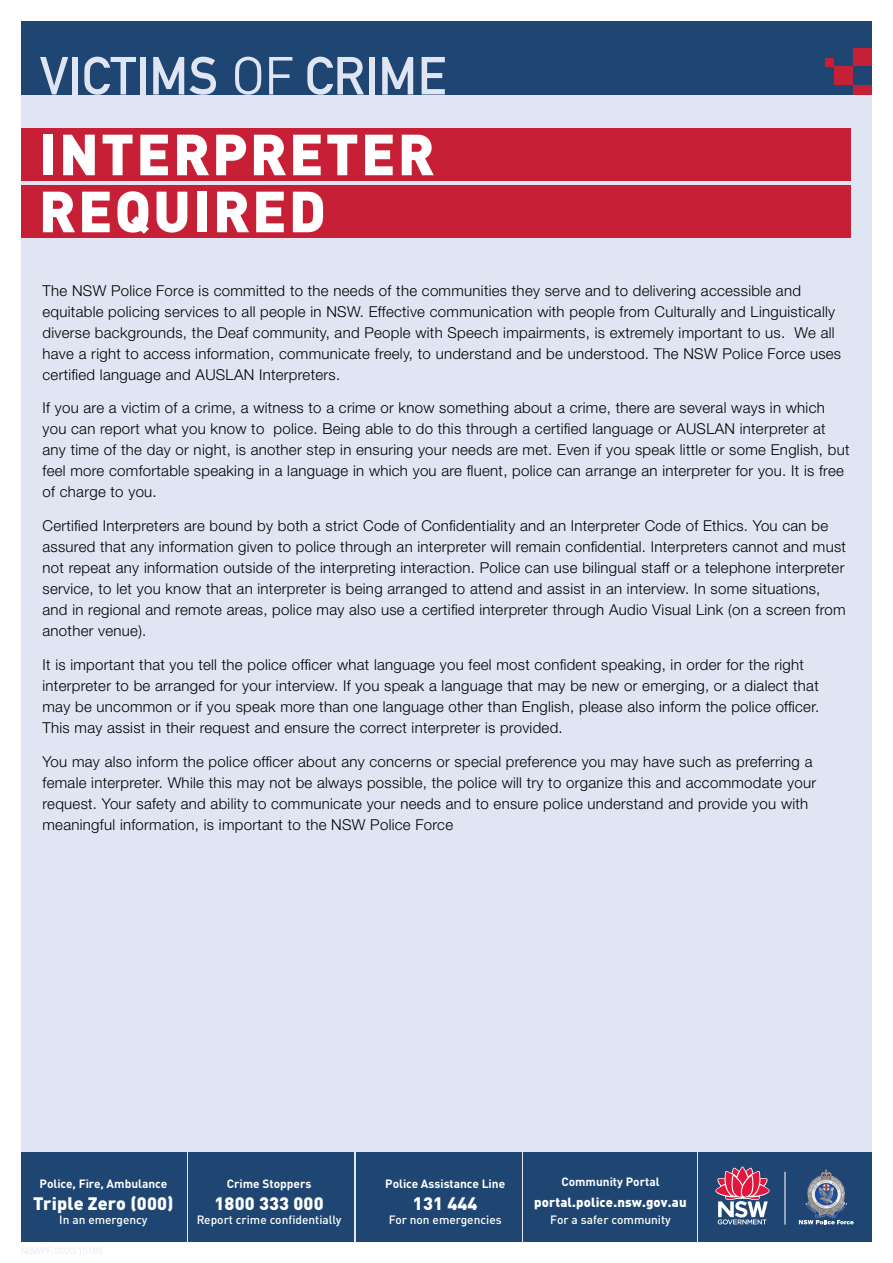
<style>
.page{position:relative;width:893px;height:1263px;background:#fff}
.page>*{position:absolute;margin:0;border:0;box-sizing:border-box;transform-origin:0 0}
.t1{font:900 57px "DIN Pro";letter-spacing:.035em;color:#fff}
.t2{font:700 52.65px "DIN Alternate";letter-spacing:-.01em;color:#e0e5f4}
.t3{font:900 17.85px "DIN Pro";letter-spacing:.01em;color:#fff}
.Body{font:300 15px/21px "Helvetica Neue LT Std";letter-spacing:.02em;color:#000}
.t4{font:900 13.05px "DIN Pro";letter-spacing:.01em;color:#fff}
.t5{font:500 11.85px "DIN Pro";color:#fff}
.t6{font:700 11.85px "DIN Pro";color:#fff}
.s1{font-family:"DIN Pro";font-weight:400}
</style>
<div class="page">
<div style="left:21px;top:94px;width:851px;height:1148px;background:#e0e5f4"></div>
<div style="left:21px;top:21px;width:851px;height:73px;background:#1f4672"></div>
<div style="left:853px;top:48px;width:19px;height:46px;background:#c62036"></div>
<div style="left:834px;top:66px;width:19px;height:19px;background:#c62036"></div>
<div style="left:825px;top:58px;width:9px;height:8px;background:#c62036"></div>
<div style="left:853px;top:66px;width:19px;height:19px;background:#1f4672"></div>
<div style="left:523px;top:1152px;width:173px;height:90px;background:#1f4672"></div>
<div style="left:698px;top:1152px;width:174px;height:90px;background:#1f4672"></div>
<div style="left:21px;top:1152px;width:166px;height:90px;background:#1f4672"></div>
<div style="left:189px;top:1152px;width:165px;height:90px;background:#1f4672"></div>
<div style="left:356px;top:1152px;width:165px;height:90px;background:#1f4672"></div>
<svg style="left:799px;top:1220px;width:55px;height:4px"></svg>
<img style="left:805px;top:1169px;width:42px;height:49px">
<hr style="left:784px;top:1172px;width:1px;height:53px;background:#fff">
<svg style="left:715px;top:1166px;width:54px;height:58px"></svg>
<div style="left:21px;top:129px;width:829px;height:52px;background:#c72036"></div>
<div style="left:21px;top:186px;width:829px;height:52px;background:#c72036"></div>
<p class="t2" style="left:40px;top:36px;width:409px">VICTIMS <span class="s1">OF</span> CRIME</p>
<p class="t1" style="left:39px;top:106px;width:397px">INTERPRETER</p>
<p class="t1" style="left:39px;top:163px;width:288px">REQUIRED</p>
<p class="Body" style="left:43px;top:279px;width:800px">The NSW Police Force is committed to the needs of the communities they serve and to delivering accessible and equitable policing services to all people in NSW. Effective communication with people from Culturally and Linguistically diverse backgrounds, the Deaf community, and People with Speech impairments, is extremely important to us. We all have a right to access information, communicate freely, to understand and be understood. The NSW Police Force uses certified language and AUSLAN Interpreters.</p>
<p class="Body" style="left:43px;top:397px;width:809px">If you are a victim of a crime, a witness to a crime or know something about a crime, there are several ways in which you can report what you know to police. Being able to do this through a certified language or AUSLAN interpreter at any time of the day or night, is another step in ensuring your needs are met. Even if you speak little or some English, but feel more comfortable speaking in a language in which you are fluent, police can arrange an interpreter for you. It is free of charge to you.</p>
<p class="Body" style="left:43px;top:515px;width:805px">Certified Interpreters are bound by both a strict Code of Confidentiality and an Interpreter Code of Ethics. You can be assured that any information given to police through an interpreter will remain confidential. Interpreters cannot and must not repeat any information outside of the interpreting interaction. Police can use bilingual staff or a telephone interpreter service, to let you know that an interpreter is being arranged to attend and assist in an interview. In some situations, and in regional and remote areas, police may also use a certified interpreter through Audio Visual Link (on a screen from another venue).</p>
<p class="Body" style="left:43px;top:654px;width:778px">It is important that you tell the police officer what language you feel most confident speaking, in order for the right interpreter to be arranged for your interview. If you speak a language that may be new or emerging, or a dialect that may be uncommon or if you speak more than one language other than English, please also inform the police officer.<br>This may assist in their request and ensure the correct interpreter is provided.</p>
<p class="Body" style="left:43px;top:750px;width:775px">You may also inform the police officer about any concerns or special preference you may have such as preferring a female interpreter. While this may not be always possible, the police will try to organize this and accommodate your request. Your safety and ability to communicate your needs and to ensure police understand and provide you with meaningful information, is important to the NSW Police Force</p>
<p class="t6" style="left:40px;top:1174px;width:129px">Police, Fire, Ambulance</p>
<p class="t3" style="left:33px;top:1188px;width:142px">Triple Zero (000)</p>
<p class="t5" style="left:59px;top:1210px;width:90px">In an emergency</p>
<p class="t6" style="left:227px;top:1174px;width:86px">Crime Stoppers</p>
<p class="t3" style="left:215px;top:1188px;width:111px">1800 333 000</p>
<p class="t5" style="left:197px;top:1210px;width:146px">Report crime confidentially</p>
<p class="t6" style="left:385px;top:1174px;width:122px">Police Assistance Line</p>
<p class="t3" style="left:413px;top:1188px;width:66px">131 444</p>
<p class="t5" style="left:389px;top:1210px;width:114px">For non emergencies</p>
<p class="t6" style="left:561px;top:1172px;width:100px">Community Portal</p>
<p class="t4" style="left:534px;top:1191px;width:154px">portal.police.nsw.gov.au</p>
<p class="t5" style="left:550px;top:1209px;width:122px">For a safer community</p>
</div>
